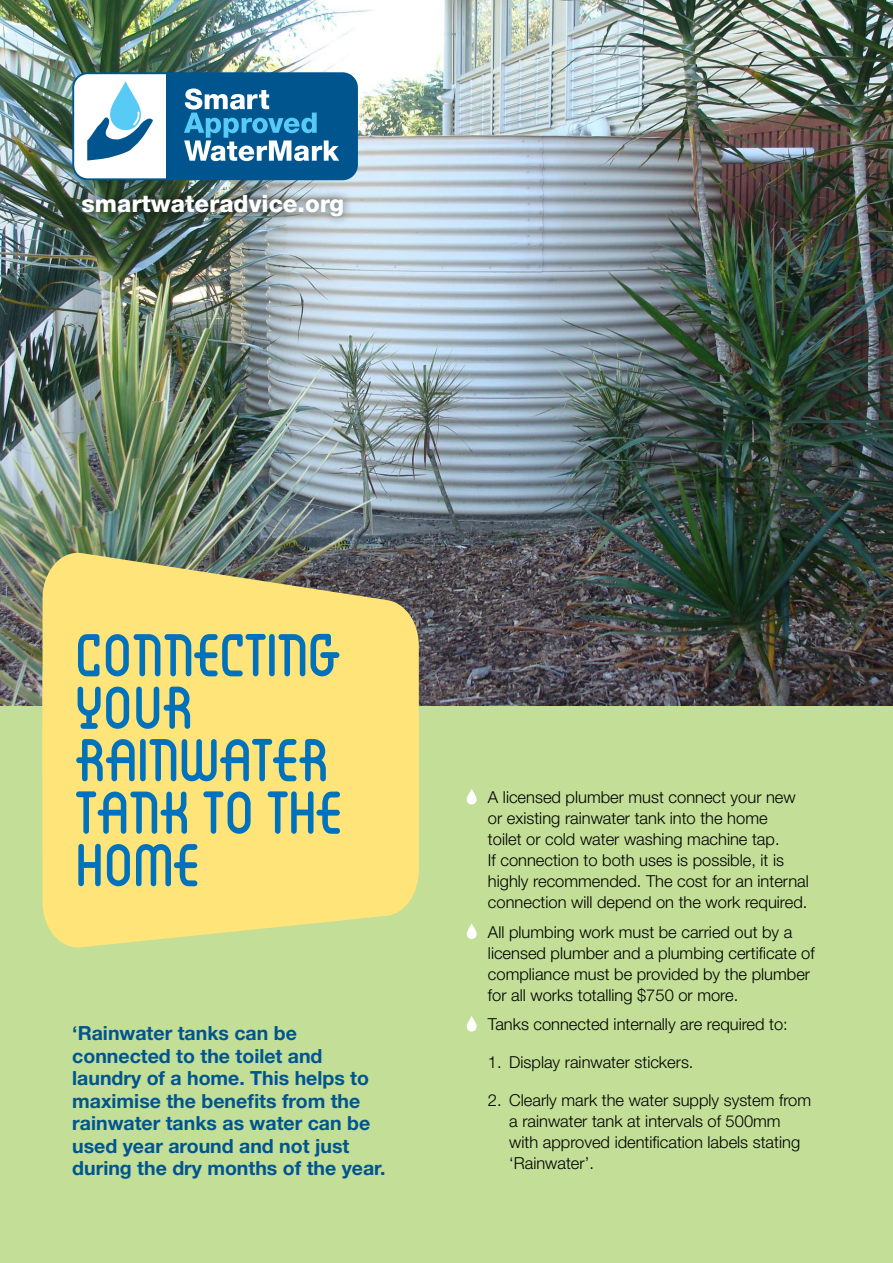
<style>
.page{position:relative;width:893px;height:1263px;background:#c2de97}
.page>*{position:absolute;margin:0;border:0;box-sizing:border-box;transform-origin:0 0}
.t1{font:90px "BD Viewmaster";letter-spacing:-.075em;color:#0072bc;scale:.95 1}
.t2{font:800 24px "Helvetica Neue";color:#fff}
.t3{font:700 19.5px/22.5px "Helvetica Neue";color:#00558f}
.t4{font:300 16.5px/21px "Helvetica Neue";color:#000}
</style>
<div class="page">
<img style="left:0;top:0;width:893px;height:706px">
<svg style="left:467px;top:789px;width:10px;height:16px"></svg>
<svg style="left:467px;top:923px;width:10px;height:16px"></svg>
<svg style="left:467px;top:1016px;width:10px;height:16px"></svg>
<img style="left:43px;top:550px;width:376px;height:79px">
<svg style="left:43px;top:897px;width:369px;height:51px;fill:#ffe47a"></svg>
<div style="left:43px;top:629px;width:376px;height:268px;background:#ffe47a"></div>
<div style="left:73px;top:73px;width:284px;height:106px;background:#fff;border-radius:15px"></div>
<div style="left:72px;top:72px;width:286px;height:108px;border:2px solid #00558f;border-radius:15px"></div>
<svg style="left:166px;top:73px;width:191px;height:106px;background:#2571a3"></svg>
<svg style="left:87px;top:81px;width:66px;height:79px"></svg>
<div style="left:72px;top:185px;width:281px;height:41px;background:#000;opacity:.61"></div>
<h2 class="t2" style="left:82px;top:189px;width:264px">smartwateradvice.org</h2>
<h1 class="t1" style="left:72px;top:620px;width:286px">Connecting</h1>
<h1 class="t1" style="left:72px;top:672px;width:131px">your</h1>
<h1 class="t1" style="left:72px;top:725px;width:274px">rainwater</h1>
<h1 class="t1" style="left:72px;top:777px;width:289px">tank to the</h1>
<h1 class="t1" style="left:72px;top:830px;width:139px">home</h1>
<p class="t3" style="left:72px;top:1021px;width:315px">‘Rainwater tanks can be connected to the toilet and laundry of a home. This helps to maximise the benefits from the rainwater tanks as water can be used year around and not just during the dry months of the year.</p>
<p class="t4" style="left:488px;top:786px;width:322px">A licensed plumber must connect your new or existing rainwater tank into the home<br>toilet or cold water washing machine tap.<br>If connection to both uses is possible, it is highly recommended. The cost for an internal connection will depend on the work required.</p>
<p class="t4" style="left:488px;top:921px;width:328px">All plumbing work must be carried out by a licensed plumber and a plumbing certificate of compliance must be provided by the plumber for all works totalling $750 or more.</p>
<p class="t4" style="left:488px;top:1013px;width:301px">Tanks connected internally are required to:</p>
<p class="t4" style="left:488px;top:1051px;width:207px">1. Display rainwater stickers.</p>
<p class="t4" style="left:509px;top:1089px;width:303px;text-indent:-21px">2. Clearly mark the water supply system from a rainwater tank at intervals of 500mm with approved identification labels stating ‘Rainwater’.</p>
</div>
